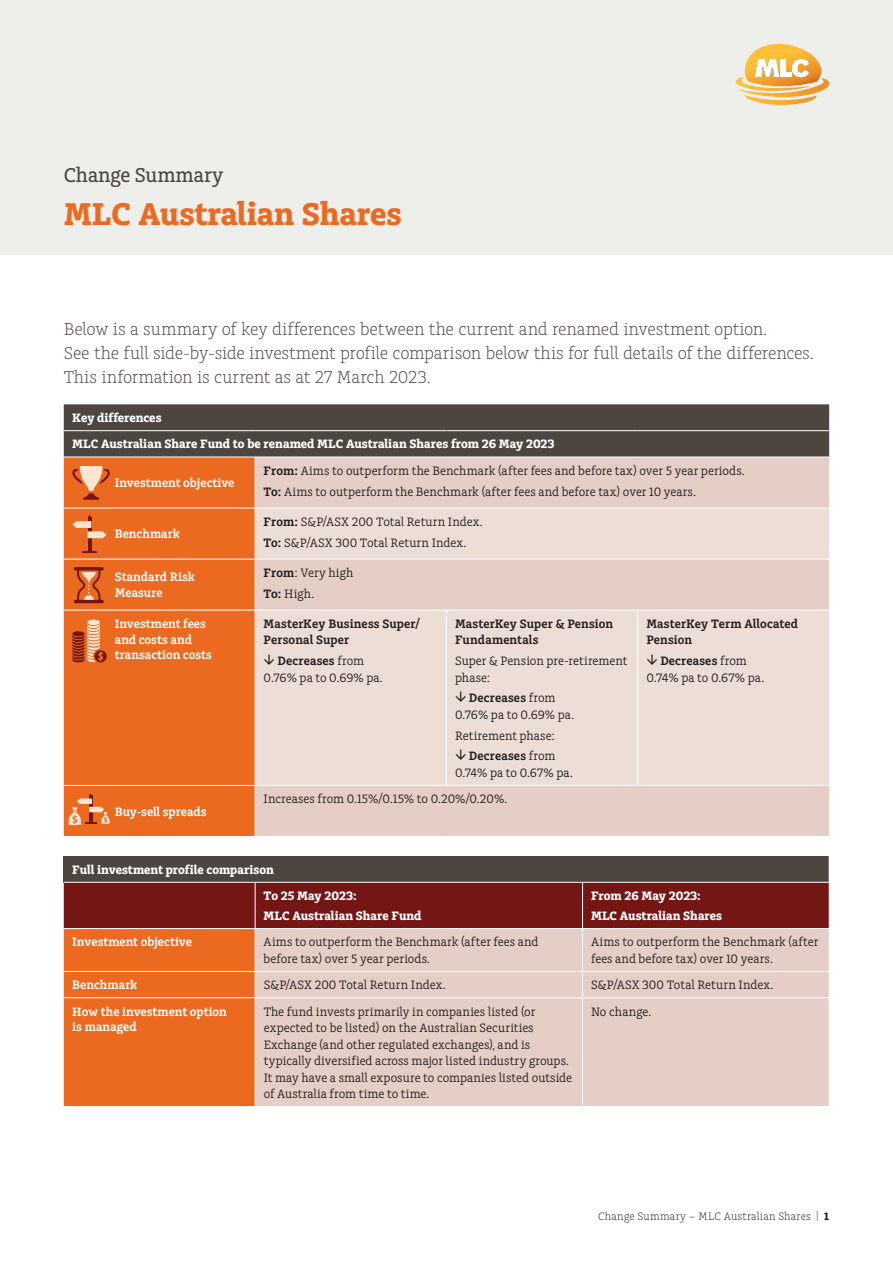
<style>
.page{position:relative;width:893px;height:1263px;background:#fff}
.page>*{position:absolute;margin:0;border:0;box-sizing:border-box;transform-origin:0 0}
.t1{font:700 33px "Charlie Std";color:#ec6a20}
.t2{font:500 21px "Charlie Std";color:#4d453f}
.t3{font:300 18px/24px "Charlie Std";letter-spacing:-.01em;color:#4d453f}
.t4{font:12.75px/16.5px "Charlie Std";letter-spacing:.005em;color:#231f20}
.t5{font:700 12.75px/26.2px "Charlie Std";color:#fff}
.t6{font:600 12.75px/15.8px "Charlie Std";color:#fff}
.t7{font:600 12.75px/16.5px "Charlie Std";letter-spacing:.01em;color:#231f20}
.t8{font:300 11.25px "Charlie Std";letter-spacing:.02em;color:#231f20}
.s1{font-weight:600}
.s2{font-weight:700}
</style>
<div class="page">
<div style="left:0;top:0;width:893px;height:255px;background:#eeeeeb"></div>
<svg style="left:736px;top:44px;width:93px;height:61px"></svg>
<div style="left:64px;top:404px;width:765px;height:53px;background:#4d453f"></div>
<div style="left:64px;top:458px;width:191px;height:378px;background:#ec6a20"></div>
<div style="left:256px;top:458px;width:573px;height:378px;background:#e4cec5"></div>
<svg style="left:256px;top:509px;width:573px;height:276px;background:#eadad3"></svg>
<hr style="left:64px;top:430px;width:191px;height:1px;background:#fff">
<hr style="left:255px;top:430px;width:191px;height:1px;background:#fff">
<hr style="left:446px;top:430px;width:192px;height:1px;background:#fff">
<hr style="left:638px;top:430px;width:191px;height:1px;background:#fff">
<hr style="left:64px;top:508px;width:191px;height:1px;background:#fff">
<hr style="left:64px;top:559px;width:191px;height:1px;background:#fff">
<hr style="left:64px;top:610px;width:191px;height:1px;background:#fff">
<hr style="left:64px;top:785px;width:191px;height:1px;background:#fff">
<hr style="left:446px;top:610px;width:1px;height:175px;background:#fff">
<hr style="left:637px;top:610px;width:1px;height:175px;background:#fff">
<hr style="left:255px;top:559px;width:191px;height:1px;background:#fff">
<hr style="left:446px;top:559px;width:192px;height:1px;background:#fff">
<hr style="left:638px;top:559px;width:191px;height:1px;background:#fff">
<hr style="left:255px;top:508px;width:191px;height:1px;background:#fff">
<hr style="left:446px;top:508px;width:192px;height:1px;background:#fff">
<hr style="left:638px;top:508px;width:191px;height:1px;background:#fff">
<hr style="left:255px;top:610px;width:191px;height:1px;background:#fff">
<hr style="left:446px;top:610px;width:192px;height:1px;background:#fff">
<hr style="left:638px;top:610px;width:191px;height:1px;background:#fff">
<hr style="left:255px;top:785px;width:191px;height:1px;background:#fff">
<hr style="left:446px;top:785px;width:192px;height:1px;background:#fff">
<hr style="left:638px;top:785px;width:191px;height:1px;background:#fff">
<svg style="left:64px;top:856px;width:766px;height:250px;background:#c18d7a"></svg>
<hr style="left:64px;top:997px;width:191px;height:1px;background:#fff">
<hr style="left:255px;top:997px;width:328px;height:1px;background:#fff">
<hr style="left:255px;top:998px;width:1px;height:108px;background:#fff">
<hr style="left:583px;top:997px;width:247px;height:1px;background:#fff">
<hr style="left:582px;top:998px;width:1px;height:108px;background:#fff">
<hr style="left:829px;top:998px;width:1px;height:108px;background:#fff">
<hr style="left:64px;top:882px;width:191px;height:1px;background:#fff">
<hr style="left:255px;top:882px;width:328px;height:1px;background:#fff">
<hr style="left:583px;top:882px;width:247px;height:1px;background:#fff">
<svg style="left:74px;top:567px;width:30px;height:36px"></svg>
<div style="left:87px;top:620px;width:13px;height:5px;background:#fde5d2;border-radius:50%"></div>
<svg style="left:72px;top:624px;width:35px;height:38px"></svg>
<hr style="left:88px;top:517px;width:3px;height:34px;background:#741614">
<svg style="left:82px;top:551px;width:15px;height:2px"></svg>
<svg style="left:72px;top:515px;width:35px;height:23px"></svg>
<svg style="left:68px;top:794px;width:42px;height:31px"></svg>
<svg style="left:72px;top:466px;width:38px;height:34px"></svg>
<svg style="left:265px;top:655px;width:9px;height:10px"></svg>
<svg style="left:456px;top:692px;width:9px;height:10px"></svg>
<svg style="left:456px;top:750px;width:9px;height:10px"></svg>
<svg style="left:647px;top:655px;width:10px;height:10px"></svg>
<h2 class="t2" style="left:64px;top:164px;width:161px">Change Summary</h2>
<h1 class="t1" style="left:64px;top:196px;width:340px">MLC Australian Shares</h1>
<p class="t3" style="left:64px;top:317px;width:752px">Below is a summary of key differences between the current and renamed investment option.<br>See the full side-by-side investment profile comparison below this for full details of the differences.<br>This information is current as at 27 March 2023.</p>
<p class="t5" style="left:72px;top:405px;width:484px">Key differences<br>MLC Australian Share Fund to be renamed MLC Australian Shares from 26 May 2023</p>
<p class="t6" style="left:115px;top:475px;width:121px">Investment objective</p>
<p class="t4" style="left:264px;top:460px;width:482px;line-height:20.7px"><span class="s1">From:</span> Aims to outperform the Benchmark (after fees and before tax) over 5 year periods.<br><span class="s1">To:</span> Aims to outperform the Benchmark (after fees and before tax) over 10 years.</p>
<p class="t6" style="left:115px;top:526px;width:67px">Benchmark</p>
<p class="t4" style="left:264px;top:511px;width:220px;line-height:20.7px"><span class="s1">From:</span> S&amp;P/ASX 200 Total Return Index.<br><span class="s1">To:</span> S&amp;P/ASX 300 Total Return Index.</p>
<p class="t6" style="left:115px;top:569px;width:82px">Standard Risk<br>Measure</p>
<p class="t4" style="left:264px;top:562px;width:91px;line-height:20.7px"><span class="s1">From</span>: Very high<br><span class="s1">To:</span> High.</p>
<p class="t6" style="left:115px;top:616px;width:99px">Investment fees and costs and transaction costs</p>
<p class="t7" style="left:264px;top:616px;width:158px">MasterKey Business Super/<br>Personal Super</p>
<p class="t4" style="left:264px;top:653px;width:121px;text-align:center"><span class="s1">Decreases</span> from<br>0.76% pa to 0.69% pa.</p>
<p class="t7" style="left:455px;top:616px;width:160px">MasterKey Super &amp; Pension<br>Fundamentals</p>
<p class="t4" style="left:455px;top:653px;width:174px">Super &amp; Pension pre-retirement phase:</p>
<p class="t4" style="left:455px;top:690px;width:121px;text-align:center"><span class="s1">Decreases</span> from<br>0.76% pa to 0.69% pa.</p>
<p class="t4" style="left:455px;top:725px;width:102px;line-height:20.7px;text-align:right">Retirement phase:<br><span class="s1">Decreases</span> from</p>
<p class="t4" style="left:455px;top:764px;width:119px">0.74% pa to 0.67% pa.</p>
<p class="t6" style="left:115px;top:804px;width:93px">Buy-sell spreads</p>
<p class="t4" style="left:264px;top:791px;width:245px">Increases from 0.15%/0.15% to 0.20%/0.20%.</p>
<p class="t7" style="left:646px;top:616px;width:153px">MasterKey Term Allocated<br>Pension</p>
<p class="t4" style="left:646px;top:653px;width:119px;text-align:center"><span class="s1">Decreases</span> from<br>0.74% pa to 0.67% pa.</p>
<p class="t5" style="left:264px;top:856px;width:94px;text-indent:-191px">Full investment profile comparison<br>To 25 May 2023:</p>
<p class="t5" style="left:264px;top:903px;width:159px">MLC Australian Share Fund</p>
<p class="t5" style="left:591px;top:886px;width:133px;line-height:20px">From 26 May 2023:<br>MLC Australian Shares</p>
<p class="t6" style="left:72px;top:934px;width:121px">Investment objective</p>
<p class="t4" style="left:264px;top:934px;width:276px">Aims to outperform the Benchmark (after fees and before tax) over 5 year periods.</p>
<p class="t4" style="left:591px;top:934px;width:229px">Aims to outperform the Benchmark (after fees and before tax) over 10 years.</p>
<p class="t6" style="left:72px;top:977px;width:67px">Benchmark</p>
<p class="t4" style="left:264px;top:977px;width:183px">S&amp;P/ASX 200 Total Return Index.</p>
<p class="t4" style="left:591px;top:977px;width:184px">S&amp;P/ASX 300 Total Return Index.</p>
<p class="t6" style="left:72px;top:1004px;width:156px">How the investment option is managed</p>
<p class="t4" style="left:264px;top:1003px;width:310px">The fund invests primarily in companies listed (or expected to be listed) on the Australian Securities Exchange (and other regulated exchanges), and is typically diversified across major listed industry groups.<br>It may have a small exposure to companies listed outside of Australia from time to time.</p>
<p class="t4" style="left:591px;top:1003px;width:62px">No change.</p>
<p class="t8" style="left:598px;top:1210px;width:233px">Change Summary – MLC Australian Shares | <span class="s2">1</span></p>
</div>
